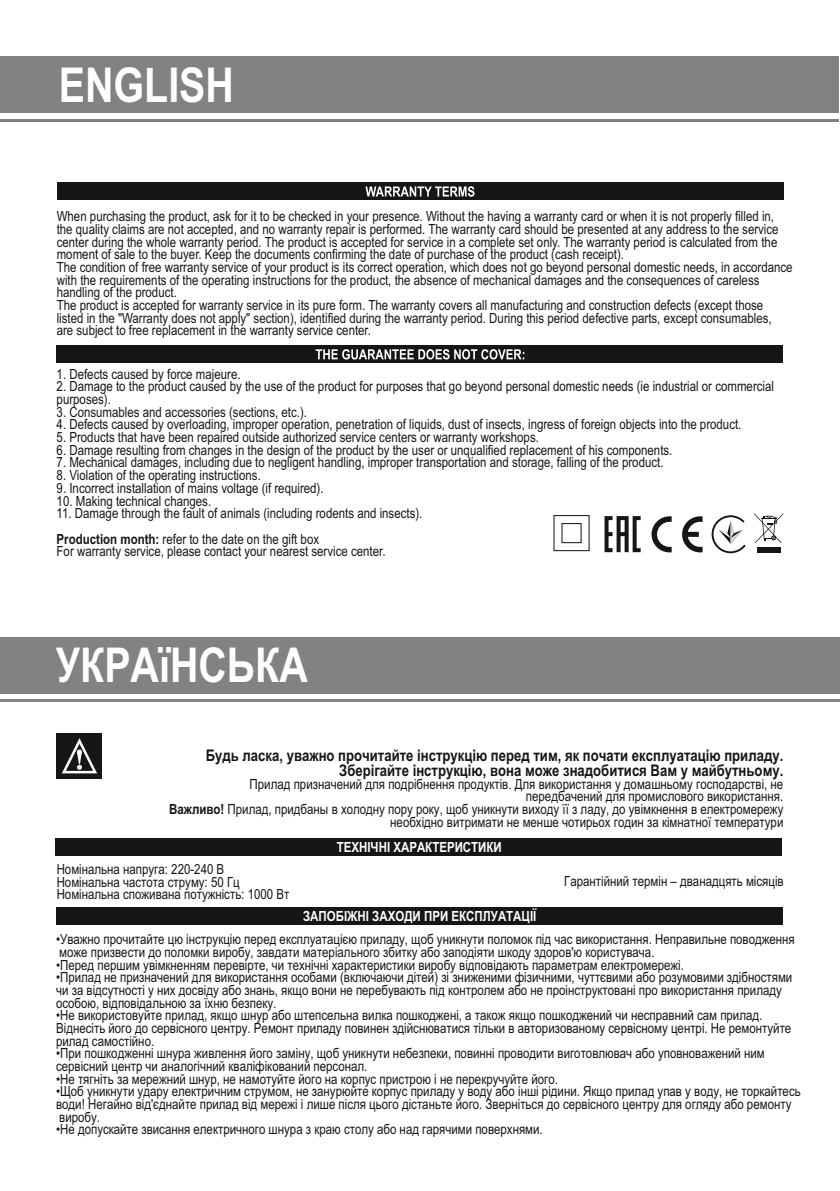
<style>
.page{position:relative;width:840px;height:1191px;background:#fff}
.page>*{position:absolute;margin:0;border:0;box-sizing:border-box;transform-origin:0 0}
.t1{font:700 48px "Arial Narrow";color:#fff}
.t2{font:700 16px/14.6px "Arial Narrow";color:#151616;text-align:right}
.t3{font:14px/12.6px "Arial Narrow";color:#151616}
.t4{font:700 14px "Arial Narrow";color:#fff}
.s1{font-weight:700}
</style>
<div class="page">
<div style="left:0;top:56px;width:838px;height:57px;background:#818281"></div>
<hr style="left:0;top:119px;width:838px;height:2px;background:#818281">
<div style="left:57px;top:183px;width:725px;height:17px;background:#151616"></div>
<svg style="left:365px;top:186px;width:109px;height:11px"></svg>
<div style="left:57px;top:346px;width:725px;height:17px;background:#151616"></div>
<svg style="left:315px;top:349px;width:209px;height:10px"></svg>
<svg style="left:651px;top:516px;width:51px;height:36px"></svg>
<svg style="left:604px;top:516px;width:36px;height:36px"></svg>
<svg style="left:553px;top:515px;width:36px;height:36px"></svg>
<svg style="left:754px;top:513px;width:28px;height:30px"></svg>
<div style="left:756px;top:547px;width:24px;height:6px;background:#151616"></div>
<svg style="left:711px;top:515px;width:34px;height:38px"></svg>
<div style="left:0;top:637px;width:839px;height:56px;background:#818281"></div>
<hr style="left:0;top:699px;width:839px;height:3px;background:#818281">
<div style="left:56px;top:838px;width:725px;height:17px;background:#151616"></div>
<div style="left:57px;top:733px;width:45px;height:45px;background:#151616"></div>
<svg style="left:62px;top:738px;width:35px;height:35px"></svg>
<div style="left:57px;top:907px;width:725px;height:17px;background:#151616"></div>
<h1 class="t1" style="left:59px;top:67px;width:176px">ENGLISH</h1>
<p class="t3" style="left:57px;top:211px;width:737px">When purchasing the product, ask for it to be checked in your presence. Without the having a warranty card or when it is not properly filled in, the quality claims are not accepted, and no warranty repair is performed. The warranty card should be presented at any address to the service center during the whole warranty period. The product is accepted for service in a complete set only. The warranty period is calculated from the moment of sale to the buyer. Keep the documents confirming the date of purchase of the product (cash receipt).<br>The condition of free warranty service of your product is its correct operation, which does not go beyond personal domestic needs, in accordance with the requirements of the operating instructions for the product, the absence of mechanical damages and the consequences of careless handling of the product.<br>The product is accepted for warranty service in its pure form. The warranty covers all manufacturing and construction defects (except those listed in the "Warranty does not apply" section), identified during the warranty period. During this period defective parts, except consumables,<br>are subject to free replacement in the warranty service center.</p>
<p class="t3" style="left:57px;top:369px;width:185px">1. Defects caused by force majeure.</p>
<p class="t3" style="left:57px;top:381px;width:718px">2. Damage to the product caused by the use of the product for purposes that go beyond personal domestic needs (ie industrial or commercial purposes).</p>
<p class="t3" style="left:57px;top:407px;width:252px">3. Consumables and accessories (sections, etc.).</p>
<p class="t3" style="left:57px;top:419px;width:686px">4. Defects caused by overloading, improper operation, penetration of liquids, dust of insects, ingress of foreign objects into the product.</p>
<p class="t3" style="left:57px;top:432px;width:483px">5. Products that have been repaired outside authorized service centers or warranty workshops.</p>
<p class="t3" style="left:57px;top:445px;width:617px">6. Damage resulting from changes in the design of the product by the user or unqualified replacement of his components.</p>
<p class="t3" style="left:57px;top:457px;width:608px">7. Mechanical damages, including due to negligent handling, improper transportation and storage, falling of the product.</p>
<p class="t3" style="left:57px;top:470px;width:206px">8. Violation of the operating instructions.</p>
<p class="t3" style="left:57px;top:483px;width:268px">9. Incorrect installation of mains voltage (if required).</p>
<p class="t3" style="left:57px;top:495px;width:156px">10. Making technical changes.</p>
<p class="t3" style="left:57px;top:502px;width:367px;line-height:25.4px">11. Damage through the fault of animals (including rodents and insects).<br><span class="s1">Production month:</span> refer to the date on the gift box</p>
<p class="t3" style="left:57px;top:546px;width:330px">For warranty service, please contact your nearest service center.</p>
<h1 class="t1" style="left:56px;top:647px;width:253px">УКРАїНСЬКА</h1>
<p class="t2" style="left:206px;top:749px;width:578px">Будь ласка, уважно прочитайте інструкцію перед тим, як почати експлуатацію приладу.<br>Зберігайте інструкцію, вона може знадобитися Вам у майбутньому.</p>
<p class="t3" style="left:169px;top:778px;width:615px;text-align:right">Прилад призначений для подрібнення продуктiв. Для використання у домашньому господарстві, не<br>передбачений для промислового використання.<br><span class="s1">Важливо!</span> Прилад, придбаны в холодну пору року, щоб уникнути виходу її з ладу, до увімкнення в електромережу необхідно витримати не менше чотирьох годин за кімнатної температури</p>
<p class="t3" style="left:57px;top:864px;width:234px">Номінальна напруга: 220-240 В<br>Номінальна частота струму: 50 Гц<br>Номінальна споживана потужність: 1000 Вт</p>
<p class="t4" style="left:303px;top:911px;width:235px">ЗАПОБІЖНІ ЗАХОДИ ПРИ ЕКСПЛУАТАЦІЇ</p>
<p class="t3" style="left:56px;top:934px;width:739px">• Уважно прочитайте цю інструкцію перед експлуатацією приладу, щоб уникнути поломок під час використання. Неправильне поводження може призвести до поломки виробу, завдати матеріального збитку або заподіяти шкоду здоров'ю користувача.</p>
<p class="t3" style="left:56px;top:959px;width:629px">• Перед першим увімкненням перевірте, чи технічні характеристики виробу відповідають параметрам електромережі.</p>
<p class="t3" style="left:56px;top:972px;width:737px">• Прилад не призначений для використання особами (включаючи дітей) зі зниженими фізичними, чуттєвими або розумовими здібностями чи за відсутності у них досвіду або знань, якщо вони не перебувають під контролем або не проінструктовані про використання приладу особою, відповідальною за їхню безпеку.</p>
<p class="t3" style="left:56px;top:1010px;width:736px">• Не використовуйте прилад, якщо шнур або штепсельна вилка пошкоджені, а також якщо пошкоджений чи несправний сам прилад.<br>Віднесіть його до сервісного центру. Ремонт приладу повинен здійснюватися тільки в авторизованому сервісному центрі. Не ремонтуйте рилад самостійно.</p>
<p class="t3" style="left:56px;top:1048px;width:709px">• При пошкодженні шнура живлення його заміну, щоб уникнути небезпеки, повинні проводити виготовлювач або уповноважений ним сервісний центр чи аналогічний кваліфікований персонал.</p>
<p class="t3" style="left:56px;top:1073px;width:503px">• Не тягніть за мережний шнур, не намотуйте його на корпус пристрою і не перекручуйте його.</p>
<p class="t3" style="left:56px;top:1086px;width:745px">• Щоб уникнути удару електричним струмом, не занурюйте корпус приладу у воду або інші рідини. Якщо прилад упав у воду, не торкайтесь води! Негайно від'єднайте прилад від мережі і лише після цього дістаньте його. Зверніться до сервісного центру для огляду або ремонту виробу.</p>
<p class="t3" style="left:56px;top:1124px;width:488px">• Не допускайте звисання електричного шнура з краю столу або над гарячими поверхнями.</p>
<p class="t4" style="left:336px;top:842px;width:166px">ТЕХНІЧНІ ХАРАКТЕРИСТИКИ</p>
<p class="t3" style="left:564px;top:876px;width:221px">Гарантійний термін – дванадцять місяців</p>
</div>
